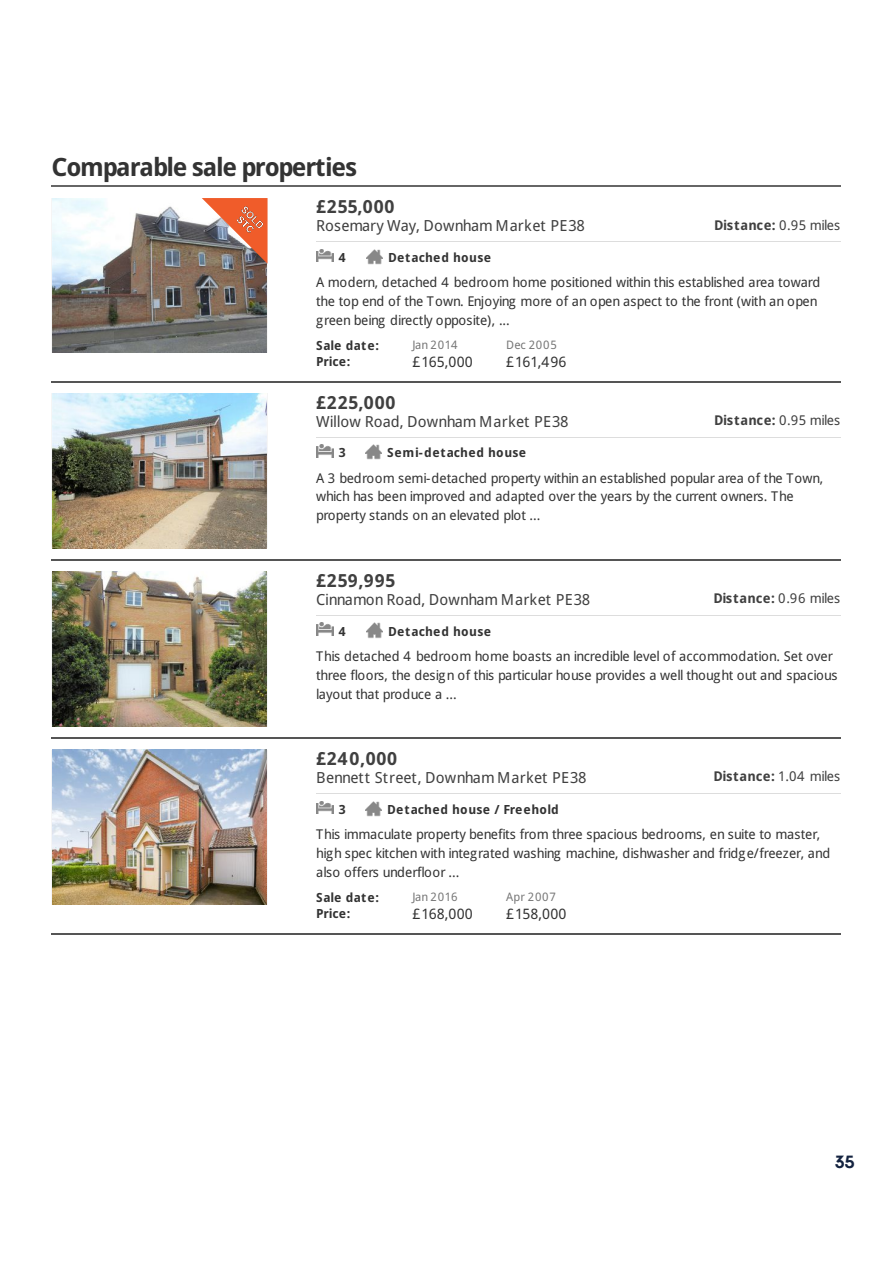
<style>
.page{position:relative;width:893px;height:1263px;background:#fff}
.page>*{position:absolute;margin:0;border:0;box-sizing:border-box;transform-origin:0 0}
.t1{font:700 25.2px "Droid Sans";letter-spacing:-.04em;color:#333}
.t2{font:700 18px "Droid Sans";letter-spacing:.055em;color:#404040}
.t3{font:700 16.5px "Kessel 105";color:#142340}
.t4{font:15.3px "Droid Sans";letter-spacing:.005em;color:#404040}
.t5{font:14.4px "Droid Sans";letter-spacing:.015em;color:#333}
.t6{font:13.5px/18.9px "Droid Sans";letter-spacing:-.005em;color:#333}
.t7{font:700 13.5px "Droid Sans";letter-spacing:.03em;color:#404040}
.t8{font:700 12.6px "Droid Sans";letter-spacing:.02em;color:#333}
.t9{font:700 12.6px/16.2px "Droid Sans";color:#333}
.t10{font:700 12.6px "Droid Sans";letter-spacing:.045em;color:#333}
.t11{font:11.7px "Droid Sans";letter-spacing:.05em;color:#777}
.s1{font-weight:400}
</style>
<div class="page">
<hr style="left:51px;top:185px;width:789px;height:2px;background:#666">
<hr style="left:51px;top:381px;width:789px;height:2px;background:#555">
<hr style="left:316px;top:241px;width:524px;height:1px;background:#ddd">
<hr style="left:51px;top:559px;width:789px;height:2px;background:#555">
<hr style="left:316px;top:437px;width:524px;height:1px;background:#ddd">
<hr style="left:51px;top:737px;width:789px;height:2px;background:#555">
<hr style="left:316px;top:615px;width:524px;height:1px;background:#ddd">
<hr style="left:51px;top:933px;width:789px;height:1px;background:#555">
<hr style="left:316px;top:793px;width:524px;height:1px;background:#ddd">
<img style="left:316px;top:249px;width:17px;height:13px">
<img style="left:366px;top:249px;width:17px;height:16px">
<img style="left:316px;top:445px;width:17px;height:12px">
<img style="left:365px;top:445px;width:17px;height:15px">
<img style="left:316px;top:623px;width:17px;height:13px">
<img style="left:366px;top:623px;width:17px;height:16px">
<img style="left:316px;top:801px;width:17px;height:13px">
<img style="left:365px;top:801px;width:17px;height:16px">
<img style="left:52px;top:198px;width:214px;height:155px">
<svg style="left:202px;top:198px;width:65px;height:66px"></svg>
<img style="left:207px;top:198px;width:59px;height:59px">
<img style="left:52px;top:393px;width:214px;height:155px">
<img style="left:52px;top:572px;width:214px;height:154px">
<img style="left:52px;top:750px;width:214px;height:155px">
<h1 class="t1" style="left:51px;top:152px;width:307px">Comparable sale properties</h1>
<h2 class="t2" style="left:316px;top:197px;width:80px">£255,000</h2>
<p class="t4" style="left:316px;top:217px;width:270px">Rosemary Way, Downham Market PE38</p>
<p class="t8" style="left:338px;top:250px;width:8px">4</p>
<p class="t8" style="left:388px;top:250px;width:104px">Detached house</p>
<p class="t6" style="left:316px;top:273px;width:505px">A modern, detached 4 bedroom home positioned within this established area toward the top end of the Town. Enjoying more of an open aspect to the front (with an open green being directly opposite), ...</p>
<p class="t7" style="left:714px;top:217px;width:127px">Distance: <span class="s1">0.95 miles</span></p>
<p class="t9" style="left:316px;top:338px;width:64px">Sale date:<br>Price:</p>
<p class="t11" style="left:412px;top:338px;width:47px">Jan 2014</p>
<p class="t5" style="left:412px;top:354px;width:62px">£165,000</p>
<p class="t11" style="left:506px;top:338px;width:52px">Dec 2005</p>
<p class="t5" style="left:506px;top:354px;width:62px">£161,496</p>
<h2 class="t2" style="left:316px;top:392px;width:81px">£225,000</h2>
<p class="t4" style="left:316px;top:412px;width:254px">Willow Road, Downham Market PE38</p>
<p class="t8" style="left:338px;top:446px;width:8px">3</p>
<p class="t10" style="left:387px;top:446px;width:140px">Semi-detached house</p>
<p class="t6" style="left:316px;top:468px;width:508px">A 3 bedroom semi-detached property within an established popular area of the Town, which has been improved and adapted over the years by the current owners. The property stands on an elevated plot ...</p>
<p class="t7" style="left:714px;top:412px;width:127px">Distance: <span class="s1">0.95 miles</span></p>
<h2 class="t2" style="left:316px;top:570px;width:81px">£259,995</h2>
<p class="t4" style="left:316px;top:591px;width:275px">Cinnamon Road, Downham Market PE38</p>
<p class="t8" style="left:338px;top:624px;width:8px">4</p>
<p class="t8" style="left:388px;top:624px;width:104px">Detached house</p>
<p class="t6" style="left:316px;top:647px;width:523px">This detached 4 bedroom home boasts an incredible level of accommodation. Set over three floors, the design of this particular house provides a well thought out and spacious layout that produce a ...</p>
<p class="t7" style="left:713px;top:591px;width:128px">Distance: <span class="s1">0.96 miles</span></p>
<h2 class="t2" style="left:316px;top:748px;width:82px">£240,000</h2>
<p class="t4" style="left:316px;top:769px;width:272px">Bennett Street, Downham Market PE38</p>
<p class="t8" style="left:338px;top:802px;width:8px">3</p>
<p class="t8" style="left:387px;top:802px;width:173px">Detached house / Freehold</p>
<p class="t6" style="left:316px;top:825px;width:515px">This immaculate property benefits from three spacious bedrooms, en suite to master, high spec kitchen with integrated washing machine, dishwasher and fridge/freezer, and also offers underfloor ...</p>
<p class="t7" style="left:713px;top:769px;width:128px">Distance: <span class="s1">1.04 miles</span></p>
<p class="t9" style="left:316px;top:890px;width:64px">Sale date:<br>Price:</p>
<p class="t11" style="left:412px;top:890px;width:47px">Jan 2016</p>
<p class="t5" style="left:412px;top:906px;width:62px">£168,000</p>
<p class="t11" style="left:506px;top:890px;width:51px">Apr 2007</p>
<p class="t5" style="left:506px;top:906px;width:62px">£158,000</p>
<p class="t3" style="left:834px;top:1152px;width:22px">35</p>
</div>
